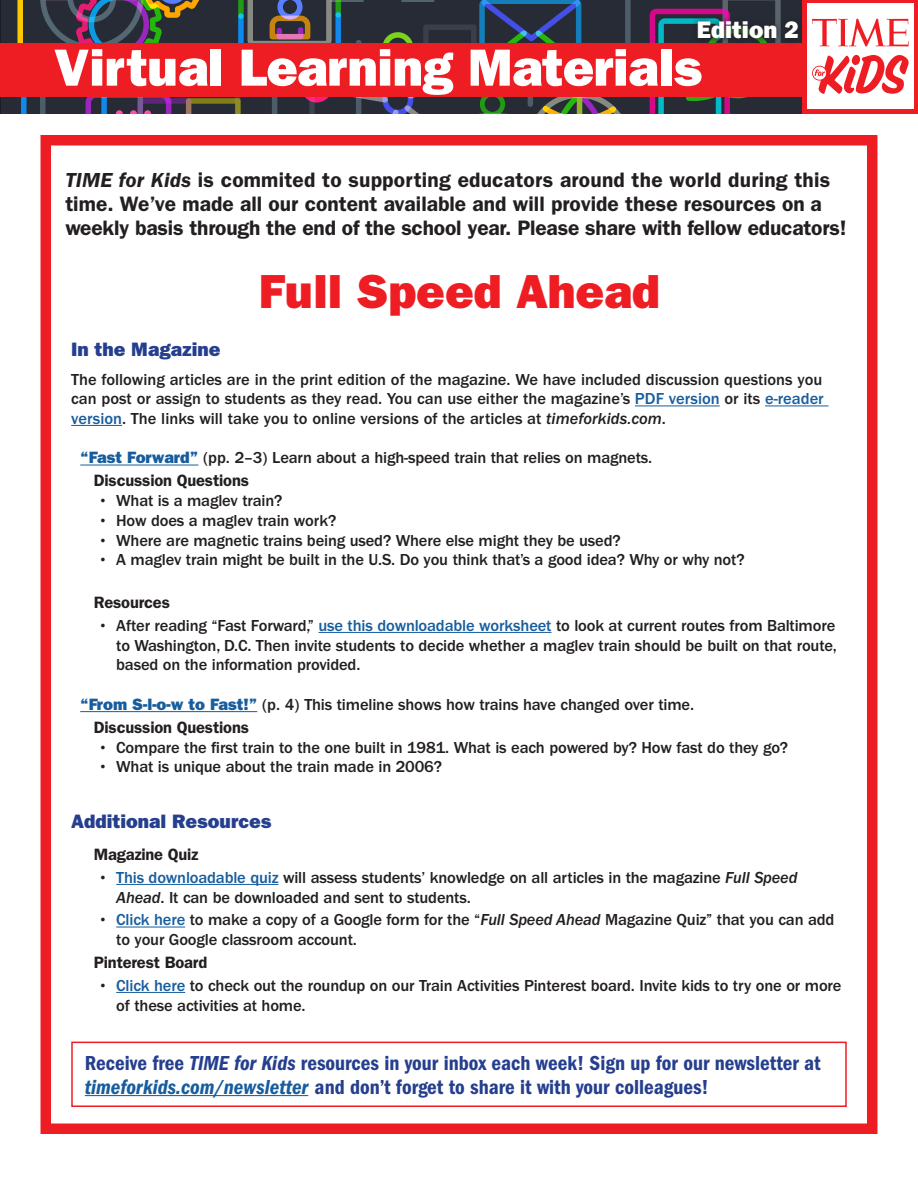
<style>
.page{position:relative;width:918px;height:1188px;background:#fff}
.page>*{position:absolute;margin:0;border:0;box-sizing:border-box;transform-origin:0 0}
.headers{font:52.5px "ITC Franklin Gothic Std Hvy";letter-spacing:-.01em;color:#fff}
.t1{font:48px "ITC Franklin Gothic Std Hvy";color:#ee1d23}
.t2{font:24px "ITC Franklin Gothic Std Hvy";color:#fff}
.intro_text_large{font:600 21px/24px "ITC Franklin Gothic Std";color:#231f20}
.t3{font:21px/24px "ITC Franklin Gothic Std Dm Cd";color:#253f8e}
.t4{font:19.5px "ITC Franklin Gothic Std Hvy";color:#253f8e}
.text{font:500 16.5px/19.8px "ITC Franklin Gothic Std";letter-spacing:-.01em;color:#231f20}
.text-2{font:600 16.5px "ITC Franklin Gothic Std";letter-spacing:-.01em;color:#231f20}
.s1{font-style:italic}
.s2{color:#175d9e}
.s3{font-family:"ITC Franklin Gothic Std Med It";font-weight:400}
.s4{font-family:"ITC Franklin Gothic Std Hvy";font-weight:400;color:#175d9e}
.s5{font-family:"ITC Franklin Gothic Std Dm Cd It"}
.s6{font-family:"ITC Franklin Gothic Std Dm Cd It";color:#175d9e}
</style>
<div class="page">
<svg style="left:650px;top:0;width:131px;height:114px"></svg>
<svg style="left:0;top:0;width:631px;height:114px"></svg>
<div style="left:41px;top:135px;width:836px;height:999px;border:10px solid #ee1d23"></div>
<hr style="left:635px;top:406px;width:85px;height:1px;background:#175d9e">
<hr style="left:765px;top:406px;width:64px;height:1px;background:#175d9e">
<hr style="left:71px;top:425px;width:51px;height:1px;background:#175d9e">
<hr style="left:80px;top:465px;width:118px;height:1px;background:#175d9e">
<hr style="left:319px;top:632px;width:232px;height:1px;background:#175d9e">
<hr style="left:80px;top:711px;width:177px;height:1px;background:#175d9e">
<hr style="left:116px;top:884px;width:162px;height:1px;background:#175d9e">
<hr style="left:116px;top:927px;width:69px;height:1px;background:#175d9e">
<hr style="left:116px;top:992px;width:69px;height:1px;background:#175d9e">
<div style="left:803px;top:0;width:115px;height:114px;background:#ee1d23"></div>
<svg style="left:807px;top:3px;width:107px;height:106px"></svg>
<div style="left:0;top:43px;width:803px;height:53px;background:#ee1d23"></div>
<hr style="left:85px;top:1095px;width:223px;height:1px;background:#175d9e">
<div style="left:71px;top:1042px;width:776px;height:65px;border:2px solid #ee1d23"></div>
<svg style="left:692px;top:15px;width:111px;height:29px;fill:#252930"></svg>
<p class="t2" style="left:697px;top:16px;width:104px">Edition 2</p>
<p class="headers" style="left:54px;top:37px;width:649px">Virtual Learning Materials</p>
<p class="intro_text_large" style="left:65px;top:168px;width:783px"><span class="s1">TIME for Kids</span> is commited to supporting educators around the world during this time. We’ve made all our content available and will provide these resources on a weekly basis through the end of the school year. Please share with fellow educators!</p>
<p class="t1" style="left:259px;top:264px;width:403px">Full Speed Ahead</p>
<p class="t4" style="left:71px;top:338px;width:151px">In the Magazine</p>
<p class="text" style="left:71px;top:370px;width:754px;text-align:justify">The following articles are in the print edition of the magazine. We have included discussion questions you can post or assign to students as they read. You can use either the magazine’s <span class="s2">PDF version</span> or its <span class="s2">e-reader version</span>. The links will take you to online versions of the articles at <span class="s3">timeforkids.com</span>.</p>
<p class="text" style="left:80px;top:448px;width:574px"><span class="s4">“Fast Forward”</span> (pp. 2–3) Learn about a high-speed train that relies on magnets.</p>
<p class="text-2" style="left:94px;top:471px;width:157px">Discussion Questions</p>
<p class="text" style="left:98px;top:491px;width:186px">• What is a maglev train?</p>
<p class="text" style="left:98px;top:511px;width:240px">• How does a maglev train work?</p>
<p class="text" style="left:98px;top:530px;width:524px">• Where are magnetic trains being used? Where else might they be used?</p>
<p class="text" style="left:98px;top:550px;width:648px">• A maglev train might be built in the U.S. Do you think that’s a good idea? Why or why not?</p>
<p class="text-2" style="left:94px;top:593px;width:78px">Resources</p>
<p class="text" style="left:116px;top:616px;width:722px;text-align:justify;text-indent:-18px">• After reading “Fast Forward,” <span class="s2">use this downloadable worksheet</span> to look at current routes from Baltimore to Washington, D.C. Then invite students to decide whether a maglev train should be built on that route, based on the information provided.</p>
<p class="text" style="left:80px;top:695px;width:615px"><span class="s4">“From S-l-o-w to Fast!”</span> (p. 4) This timeline shows how trains have changed over time.</p>
<p class="text-2" style="left:94px;top:717px;width:157px">Discussion Questions</p>
<p class="text" style="left:98px;top:737px;width:692px">• Compare the first train to the one built in 1981. What is each powered by? How fast do they go?</p>
<p class="text" style="left:98px;top:757px;width:345px">• What is unique about the train made in 2006?</p>
<p class="t4" style="left:71px;top:810px;width:202px">Additional Resources</p>
<p class="text-2" style="left:94px;top:845px;width:106px">Magazine Quiz</p>
<p class="text" style="left:116px;top:868px;width:683px;text-indent:-18px">• <span class="s2">This downloadable quiz</span> will assess students’ knowledge on all articles in the magazine <span class="s3">Full Speed<br>Ahead</span>. It can be downloaded and sent to students.</p>
<p class="text" style="left:116px;top:910px;width:720px;text-indent:-18px">• <span class="s2">Click here</span> to make a copy of a Google form for the “<span class="s3">Full Speed Ahead</span> Magazine Quiz” that you can add to your Google classroom account.</p>
<p class="text-2" style="left:94px;top:953px;width:115px">Pinterest Board</p>
<p class="text" style="left:116px;top:976px;width:727px;text-indent:-18px">• <span class="s2">Click here</span> to check out the roundup on our Train Activities Pinterest board. Invite kids to try one or more of these activities at home.</p>
<p class="t3" style="left:85px;top:1051px;width:738px">Receive free <span class="s5">TIME for Kids</span> resources in your inbox each week! Sign up for our newsletter at <span class="s6">timeforkids.com/newsletter</span> and don’t forget to share it with your colleagues!</p>
</div>
